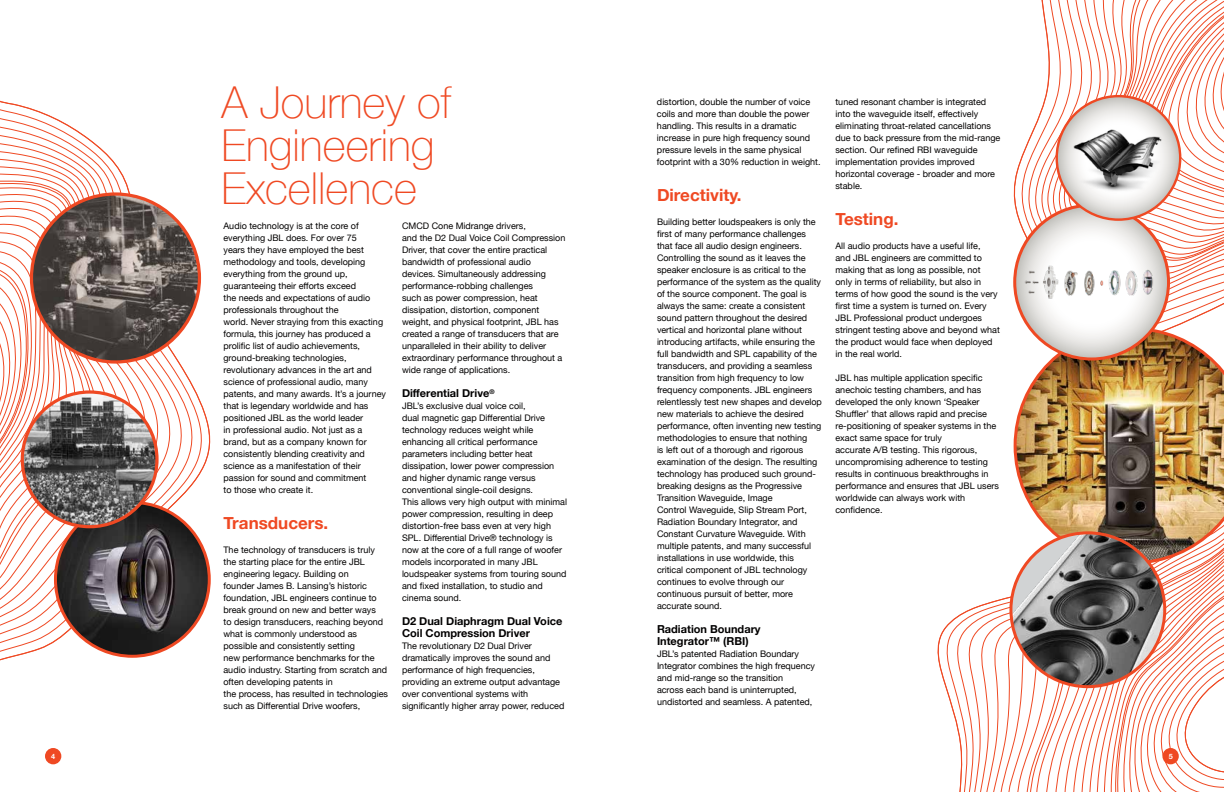
<style>
.page{position:relative;width:1224px;height:792px;background:#fff}
.page>*{position:absolute;margin:0;border:0;box-sizing:border-box;transform-origin:0 0}
.t1{font:100 44px/43px "Helvetica Neue";color:#ef4923}
.t2{font:700 17px "Helvetica Neue";color:#ef4923}
.t3{font:700 11px/12px "Helvetica Neue";color:#020000}
.t4{font:9px/12px "Helvetica Neue";color:#020000}
.t5{font:700 7.3px "Helvetica Neue";color:#fff}
</style>
<div class="page">
<svg style="left:0;top:100px;width:211px;height:561px"></svg>
<svg style="left:937px;top:437px;width:287px;height:355px"></svg>
<svg style="left:1013px;top:0;width:211px;height:327px"></svg>
<img style="left:1014px;top:327px;width:210px;height:237px">
<img style="left:55px;top:502px;width:154px;height:154px;border-radius:77px">
<img style="left:1011px;top:533px;width:154px;height:154px;border-radius:77px">
<div style="left:1009px;top:531px;width:157px;height:157px;border:3px solid #ef4923;border-radius:50%"></div>
<svg style="left:1015px;top:205px;width:154px;height:154px"></svg>
<img style="left:1017px;top:263px;width:152px;height:38px">
<svg style="left:1057px;top:96px;width:123px;height:124px;background:#ddccc6"></svg>
<img style="left:1074px;top:121px;width:87px;height:78px">
<img style="left:31px;top:194px;width:168px;height:168px;border-radius:84px">
<img style="left:22px;top:392px;width:135px;height:135px;border-radius:67px">
<div style="left:21px;top:390px;width:138px;height:138px;border:3px solid #ef4923;border-radius:50%"></div>
<div style="left:45px;top:748px;width:16px;height:16px;background:#ef4923;border-radius:50%"></div>
<div style="left:1162px;top:748px;width:17px;height:16px;background:#ef4923;border-radius:50%"></div>
<h1 class="t1" style="left:222px;top:79px;width:231px">A Journey of<br>Engineering<br>Excellence</h1>
<p class="t4" style="left:224px;top:221px;width:164px">Audio technology is at the core of everything JBL does. For over 75<br>years they have employed the best methodology and tools, developing everything from the ground up, guaranteeing their efforts exceed<br>the needs and expectations of audio professionals throughout the<br>world. Never straying from this exacting formula, this journey has produced a prolific list of audio achievements, ground-breaking technologies, revolutionary advances in the art and science of professional audio, many patents, and many awards. It’s a journey that is legendary worldwide and has positioned JBL as the world leader<br>in professional audio. Not just as a brand, but as a company known for consistently blending creativity and science as a manifestation of their passion for sound and commitment<br>to those who create it.</p>
<h2 class="t2" style="left:224px;top:510px;width:106px">Transducers.</h2>
<p class="t4" style="left:224px;top:545px;width:166px">The technology of transducers is truly the starting place for the entire JBL engineering legacy. Building on<br>founder James B. Lansing’s historic foundation, JBL engineers continue to break ground on new and better ways<br>to design transducers, reaching beyond what is commonly understood as possible and consistently setting<br>new performance benchmarks for the audio industry. Starting from scratch and often developing patents in<br>the process, has resulted in technologies such as Differential Drive woofers,</p>
<p class="t4" style="left:402px;top:221px;width:165px">CMCD Cone Midrange drivers,<br>and the D2 Dual Voice Coil Compression Driver, that cover the entire practical bandwidth of professional audio devices. Simultaneously addressing performance-robbing challenges<br>such as power compression, heat dissipation, distortion, component weight, and physical footprint, JBL has created a range of transducers that are unparalleled in their ability to deliver extraordinary performance throughout a wide range of applications.</p>
<p class="t3" style="left:402px;top:388px;width:94px">Differential Drive<sup>®</sup></p>
<p class="t4" style="left:402px;top:401px;width:167px">JBL’s exclusive dual voice coil,<br>dual magnetic gap Differential Drive technology reduces weight while enhancing all critical performance parameters including better heat dissipation, lower power compression and higher dynamic range versus conventional single-coil designs.<br>This allows very high output with minimal power compression, resulting in deep distortion-free bass even at very high SPL. Differential Drive® technology is now at the core of a full range of woofer models incorporated in many JBL loudspeaker systems from touring sound and fixed installation, to studio and cinema sound.</p>
<p class="t3" style="left:402px;top:616px;width:162px">D2 Dual Diaphragm Dual Voice<br>Coil Compression Driver</p>
<p class="t4" style="left:402px;top:641px;width:164px">The revolutionary D2 Dual Driver dramatically improves the sound and performance of high frequencies, providing an extreme output advantage over conventional systems with significantly higher array power, reduced</p>
<p class="t4" style="left:657px;top:96px;width:165px">distortion, double the number of voice coils and more than double the power handling. This results in a dramatic increase in pure high frequency sound pressure levels in the same physical footprint with a 30% reduction in weight.</p>
<h2 class="t2" style="left:657px;top:182px;width:86px">Directivity.</h2>
<p class="t4" style="left:657px;top:216px;width:167px">Building better loudspeakers is only the first of many performance challenges that face all audio design engineers.<br>Controlling the sound as it leaves the speaker enclosure is as critical to the performance of the system as the quality of the source component. The goal is always the same: create a consistent sound pattern throughout the desired vertical and horizontal plane without introducing artifacts, while ensuring the full bandwidth and SPL capability of the transducers, and providing a seamless transition from high frequency to low frequency components. JBL engineers relentlessly test new shapes and develop new materials to achieve the desired performance, often inventing new testing methodologies to ensure that nothing<br>is left out of a thorough and rigorous examination of the design. The resulting technology has produced such ground&shy;breaking designs as the Progressive Transition Waveguide, Image<br>Control Waveguide, Slip Stream Port, Radiation Boundary Integrator, and Constant Curvature Waveguide. With multiple patents, and many successful installations in use worldwide, this critical component of JBL technology continues to evolve through our continuous pursuit of better, more accurate sound.</p>
<p class="t3" style="left:657px;top:623px;width:105px">Radiation Boundary<br>Integrator™ (RBI)</p>
<p class="t4" style="left:657px;top:648px;width:160px">JBL’s patented Radiation Boundary Integrator combines the high frequency and mid-range so the transition<br>across each band is uninterrupted, undistorted and seamless. A patented,</p>
<p class="t4" style="left:835px;top:96px;width:166px">tuned resonant chamber is integrated into the waveguide itself, effectively eliminating throat-related cancellations due to back pressure from the mid-range section. Our refined RBI waveguide implementation provides improved horizontal coverage - broader and more stable.</p>
<h2 class="t2" style="left:836px;top:206px;width:64px">Testing.</h2>
<p class="t4" style="left:836px;top:240px;width:166px">All audio products have a useful life,<br>and JBL engineers are committed to making that as long as possible, not<br>only in terms of reliability, but also in terms of how good the sound is the very first time a system is turned on. Every JBL Professional product undergoes stringent testing above and beyond what the product would face when deployed in the real world.</p>
<p class="t4" style="left:836px;top:372px;width:165px">JBL has multiple application specific anechoic testing chambers, and has developed the only known ‘Speaker Shuffler’ that allows rapid and precise re-positioning of speaker systems in the exact same space for truly<br>accurate A/B testing. This rigorous, uncompromising adherence to testing results in continuous breakthroughs in performance and ensures that JBL users worldwide can always work with confidence.</p>
<p class="t5" style="left:51px;top:750px;width:6px">4</p>
<p class="t5" style="left:1169px;top:750px;width:6px">5</p>
</div>
